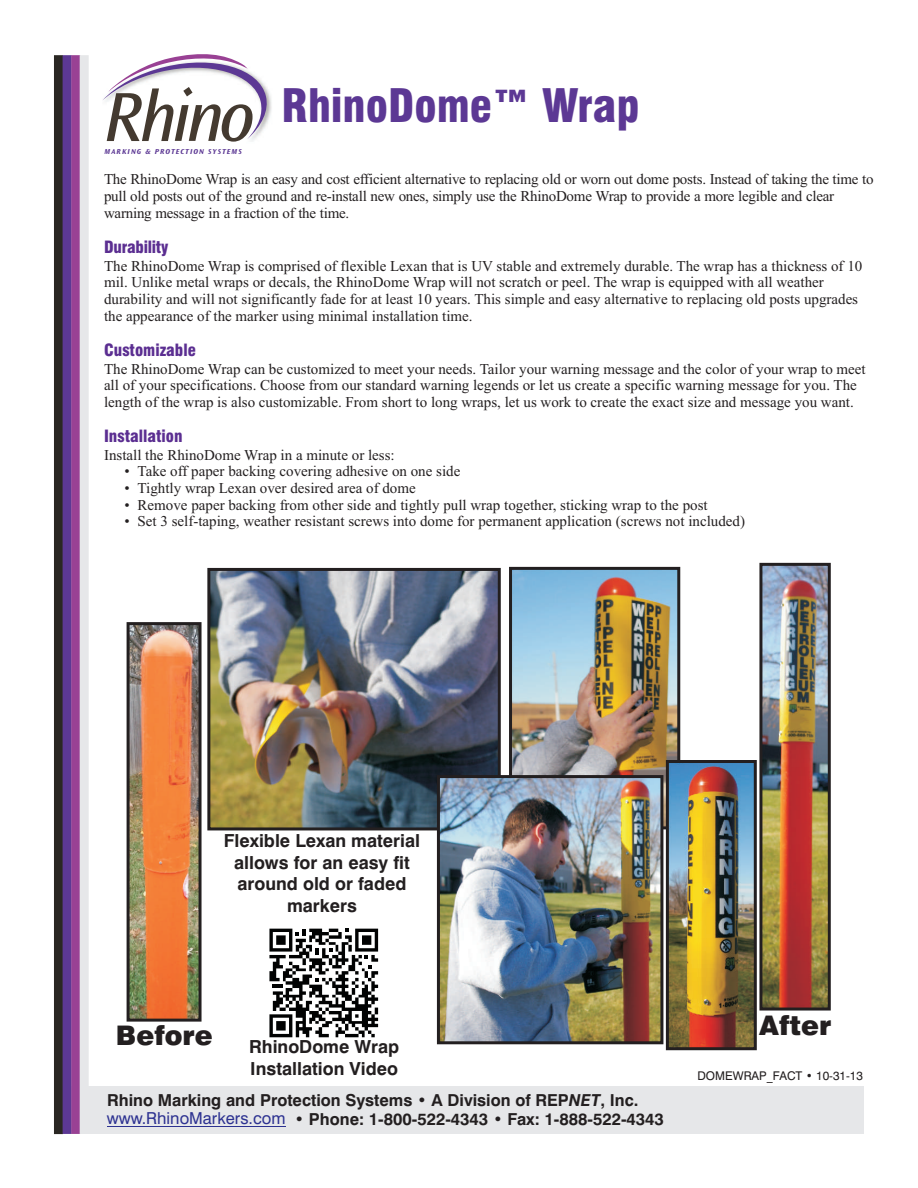
<style>
.page{position:relative;width:918px;height:1188px;background:#fff}
.page>*{position:absolute;margin:0;border:0;box-sizing:border-box;transform-origin:0 0}
.t1{font:italic 72.45px "Ocean Sans";color:#443a30}
.t2{font:900 condensed 45px "Swiss 721 BT";color:#5c3894}
.t3{font:900 27px "Swiss 721 BT";color:#231f20}
.t4{font:700 18px/21.6px "Swiss 721 BT";color:#231f20;text-align:center}
.t5{font:700 16.5px "Swiss 721 BT";color:#231f20}
.t6{font:900 condensed 16.5px "Swiss 721 BT";color:#5b2e91}
.t7{font:16.5px "Swiss 721 BT";color:#2d3291}
.t8{font:15px/16.6px "Times New Roman";color:#231f20}
.t9{font:12px "Swiss 721 BT";color:#231f20}
.t10{font:italic 700 7.5px "Ocean Sans";letter-spacing:.14em;color:#5c3894}
.s1{font-family:"Ocean Sans";font-weight:400;font-style:italic;font-stretch:normal;font-size:72.45px;color:#443a30}
.s2{font-style:italic}
</style>
<div class="page">
<div style="left:58px;top:1087px;width:806px;height:47px;background:#e6e7e9"></div>
<div style="left:54px;top:55px;width:9px;height:1079px;background:#2a2723"></div>
<img style="left:251px;top:92px;width:21px;height:49px">
<svg style="left:103px;top:54px;width:166px;height:85px"></svg>
<div style="left:63px;top:55px;width:9px;height:1079px;background:#5c3894"></div>
<div style="left:71px;top:55px;width:9px;height:1079px;background:#994194"></div>
<div style="left:80px;top:55px;width:9px;height:1079px;background:#e6e7e9"></div>
<hr style="left:107px;top:1126px;width:179px;height:1px;background:#2d3291">
<img style="left:211px;top:572px;width:286px;height:254px">
<div style="left:207px;top:568px;width:294px;height:262px;border:3px solid #231f20"></div>
<img style="left:513px;top:571px;width:163px;height:254px">
<div style="left:509px;top:567px;width:171px;height:262px;border:3px solid #231f20"></div>
<img style="left:441px;top:779px;width:218px;height:261px">
<div style="left:437px;top:775px;width:226px;height:269px;border:3px solid #231f20"></div>
<img style="left:763px;top:567px;width:64px;height:440px">
<div style="left:759px;top:563px;width:72px;height:448px;border:3px solid #231f20"></div>
<img style="left:670px;top:764px;width:83px;height:282px">
<div style="left:666px;top:760px;width:91px;height:290px;border:3px solid #231f20"></div>
<img style="left:131px;top:626px;width:67px;height:392px">
<div style="left:127px;top:622px;width:75px;height:400px;border:3px solid #231f20"></div>
<svg style="left:269px;top:929px;width:109px;height:108px"></svg>
<h2 class="t2" style="left:172px;top:88px;width:469px"><span class="s1">ino</span> RhinoDome™ Wrap</h2>
<h1 class="t1" style="left:104px;top:88px;width:74px">Rh</h1>
<p class="t10" style="left:105px;top:149px;width:38px">MARKING</p>
<p class="t10" style="left:145px;top:149px;width:98px">&amp; PROTECTION SYSTEMS</p>
<p class="t8" style="left:104px;top:173px;width:771px">The RhinoDome Wrap is an easy and cost efficient alternative to replacing old or worn out dome posts. Instead of taking the time to pull old posts out of the ground and re-install new ones, simply use the RhinoDome Wrap to provide a more legible and clear warning message in a fraction of the time.</p>
<p class="t8" style="left:104px;top:259px;width:760px">The RhinoDome Wrap is comprised of flexible Lexan that is UV stable and extremely durable. The wrap has a thickness of 10 mil. Unlike metal wraps or decals, the RhinoDome Wrap will not scratch or peel. The wrap is equipped with all weather durability and will not significantly fade for at least 10 years. This simple and easy alternative to replacing old posts upgrades the appearance of the marker using minimal installation time.</p>
<p class="t8" style="left:104px;top:362px;width:763px">The RhinoDome Wrap can be customized to meet your needs. Tailor your warning message and the color of your wrap to meet all of your specifications. Choose from our standard warning legends or let us create a specific warning message for you. The length of the wrap is also customizable. From short to long wraps, let us work to create the exact size and message you want.</p>
<p class="t8" style="left:104px;top:448px;width:292px">Install the RhinoDome Wrap in a minute or less:</p>
<p class="t8" style="left:125px;top:464px;width:337px">• Take off paper backing covering adhesive on one side</p>
<p class="t8" style="left:125px;top:481px;width:293px">• Tightly wrap Lexan over desired area of dome</p>
<p class="t8" style="left:125px;top:498px;width:585px">• Remove paper backing from other side and tightly pull wrap together, sticking wrap to the post</p>
<p class="t8" style="left:125px;top:514px;width:622px">• Set 3 self-taping, weather resistant screws into dome for permanent application (screws not included)</p>
<p class="t6" style="left:104px;top:241px;width:66px">Durability</p>
<p class="t6" style="left:104px;top:344px;width:93px">Customizable</p>
<p class="t6" style="left:104px;top:430px;width:80px">Installation</p>
<p class="t4" style="left:224px;top:832px;width:198px">Flexible Lexan material allows for an easy fit around old or faded markers</p>
<h3 class="t3" style="left:116px;top:1025px;width:98px">Before</h3>
<p class="t4" style="left:249px;top:1038px;width:152px;text-align:left">RhinoDome Wrap<br>Installation Video</p>
<p class="t5" style="left:107px;top:1093px;width:533px">Rhino Marking and Protection Systems • A Division of REP<span class="s2">NET</span>, Inc.</p>
<p class="t5" style="left:294px;top:1113px;width:371px">• Phone: 1-800-522-4343 • Fax: 1-888-522-4343</p>
<p class="t7" style="left:107px;top:1112px;width:180px">www.RhinoMarkers.com</p>
<h3 class="t3" style="left:759px;top:1014px;width:74px">After</h3>
<p class="t9" style="left:697px;top:1070px;width:167px">DOMEWRAP_FACT • 10-31-13</p>
</div>
